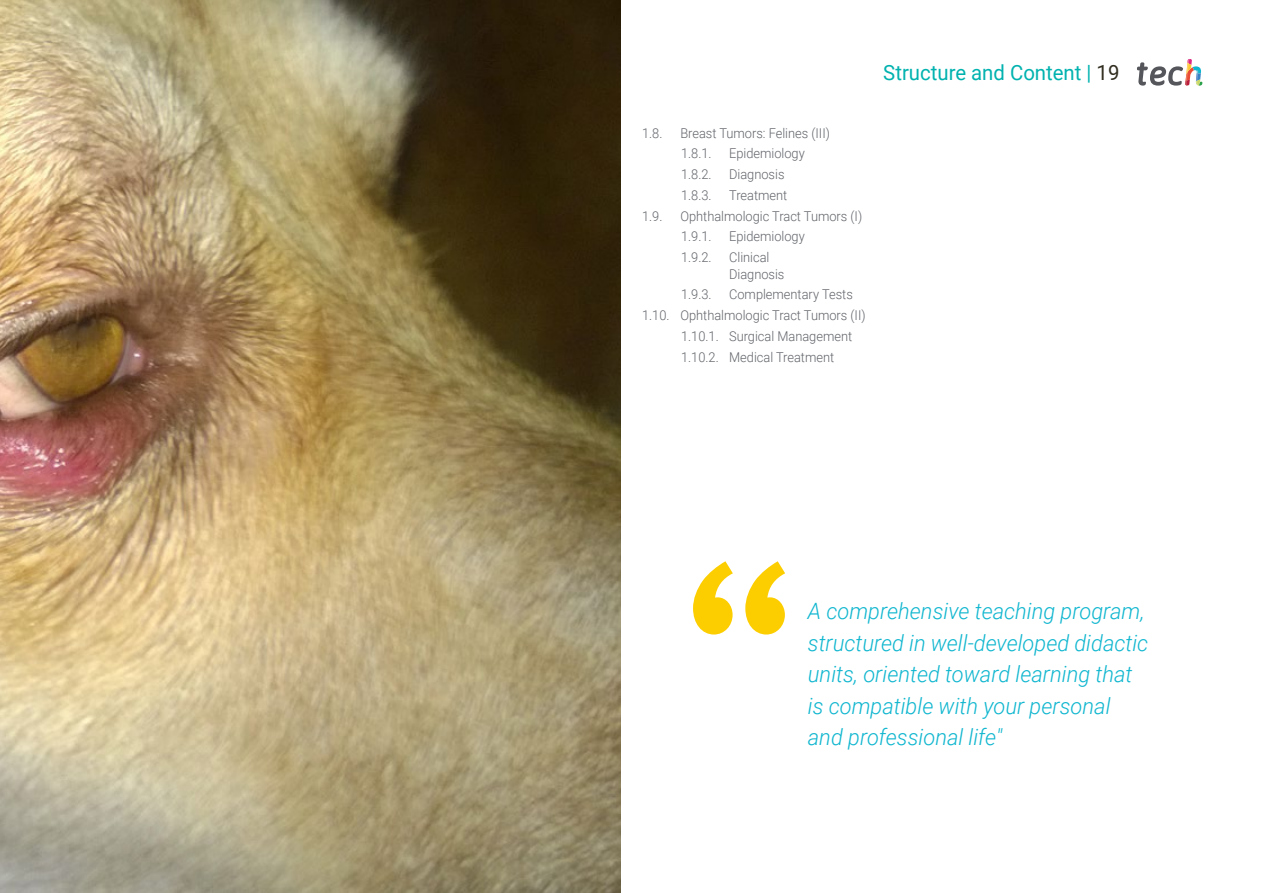
<style>
.page{position:relative;width:1263px;height:893px;background:#fff}
.page>*{position:absolute;margin:0;border:0;box-sizing:border-box;transform-origin:0 0}
.t1{font:italic 300 22.5px/31.5px "Roboto";color:#0fb6cf}
.t2{font:21px "Roboto";color:#00b2af}
.t3{font:300 13.5px/20.7px "Roboto";color:#61646a;scale:.95 1}
.s1{color:#312e20}
</style>
<div class="page">
<svg style="left:1137px;top:59px;width:65px;height:27px"></svg>
<svg style="left:693px;top:561px;width:92px;height:73px"></svg>
<img style="left:0;top:0;width:621px;height:893px">
<p class="t3" style="left:642px;top:122px;width:23px">1.8.</p>
<p class="t3" style="left:680px;top:122px;width:159px">Breast Tumors: Felines (III)<br>1.8.1.</p>
<p class="t3" style="left:729px;top:143px;width:81px">Epidemiology</p>
<p class="t3" style="left:681px;top:164px;width:34px">1.8.2.</p>
<p class="t3" style="left:729px;top:164px;width:60px">Diagnosis</p>
<p class="t3" style="left:681px;top:184px;width:34px">1.8.3.</p>
<p class="t3" style="left:729px;top:184px;width:63px">Treatment</p>
<p class="t3" style="left:642px;top:205px;width:23px">1.9.</p>
<p class="t3" style="left:680px;top:205px;width:193px">Ophthalmologic Tract Tumors (I)<br>1.9.1.</p>
<p class="t3" style="left:729px;top:226px;width:81px">Epidemiology</p>
<p class="t3" style="left:681px;top:247px;width:34px">1.9.2.</p>
<p class="t3" style="left:729px;top:249px;width:60px;line-height:16.5px">Clinical<br>Diagnosis</p>
<p class="t3" style="left:681px;top:284px;width:34px">1.9.3.</p>
<p class="t3" style="left:729px;top:284px;width:132px">Complementary Tests</p>
<p class="t3" style="left:642px;top:305px;width:237px">1.10. Ophthalmologic Tract Tumors (II)</p>
<p class="t3" style="left:681px;top:325px;width:182px">1.10.1. Surgical Management</p>
<p class="t3" style="left:681px;top:346px;width:163px">1.10.2. Medical Treatment</p>
<h2 class="t2" style="left:883px;top:57px;width:238px">Structure and Content | <span class="s1">19</span></h2>
<h1 class="t1" style="left:808px;top:594px;width:342px">A comprehensive teaching program, structured in well-developed didactic units, oriented toward learning that is compatible with your personal and professional life"</h1>
</div>
